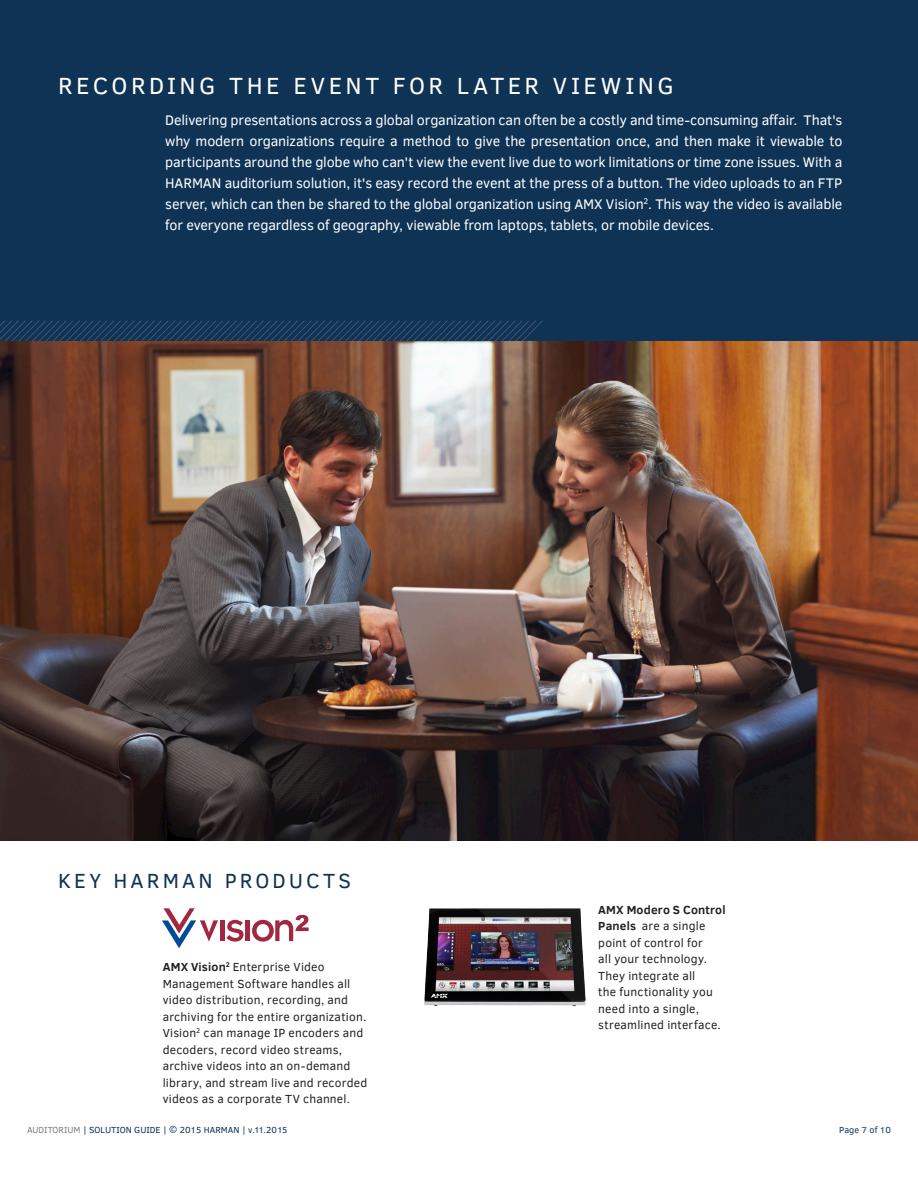
<style>
.page{position:relative;width:918px;height:1188px;background:#fff}
.page>*{position:absolute;margin:0;border:0;box-sizing:border-box;transform-origin:0 0}
.t1{font:24px "Clear Sans";letter-spacing:.145em;color:#fff}
.t2{font:21px "Clear Sans";letter-spacing:.15em;color:#0f3354}
.BODY{font:14.25px/21px "Clear Sans";letter-spacing:-.01em;color:#fff;text-align:justify}
.BODY-2{font:12px/16.5px "Clear Sans";letter-spacing:.015em;color:#231f20}
.t3{font:9px "Clear Sans";color:#0f3354}
.s1{font-weight:700}
.s2{color:#7e7e7f}
</style>
<div class="page">
<div style="left:0;top:0;width:918px;height:341px;background:#0f3354"></div>
<svg style="left:0;top:321px;width:543px;height:20px"></svg>
<svg style="left:162px;top:908px;width:56px;height:40px"></svg>
<svg style="left:226px;top:920px;width:18px;height:22px"></svg>
<svg style="left:252px;top:915px;width:57px;height:27px"></svg>
<hr style="left:220px;top:920px;width:4px;height:21px;background:#a22842">
<hr style="left:246px;top:920px;width:4px;height:21px;background:#a22842">
<img style="left:424px;top:908px;width:162px;height:99px">
<img style="left:0;top:341px;width:918px;height:499px">
<p class="t1" style="left:58px;top:70px;width:617px">RECORDING THE EVENT FOR LATER VIEWING</p>
<p class="BODY" style="left:165px;top:109px;width:679px">Delivering presentations across a global organization can often be a costly and time-consuming affair. That's why modern organizations require a method to give the presentation once, and then make it viewable to participants around the globe who can't view the event live due to work limitations or time zone issues. With a HARMAN auditorium solution, it's easy record the event at the press of a button. The video uploads to an FTP server, which can then be shared to the global organization using AMX Vision<sup>2</sup>. This way the video is available for everyone regardless of geography, viewable from laptops, tablets, or mobile devices.</p>
<p class="t2" style="left:58px;top:867px;width:295px">KEY HARMAN PRODUCTS</p>
<p class="BODY-2" style="left:163px;top:959px;width:206px"><span class="s1">AMX Vision</span><sup>2</sup> Enterprise Video Management Software handles all video distribution, recording, and archiving for the entire organization.<br>Vision<sup>2</sup> can manage IP encoders and decoders, record video streams, archive videos into an on-demand library, and stream live and recorded videos as a corporate TV channel.</p>
<p class="BODY-2" style="left:598px;top:901px;width:129px"><span class="s1">AMX Modero S Control<br>Panels</span> are a single point of control for<br>all your technology.<br>They integrate all<br>the functionality you need into a single, streamlined interface.</p>
<p class="t3" style="left:27px;top:1124px;width:262px"><span class="s2">AUDITORIUM</span> | SOLUTION GUIDE | © 2015 HARMAN | v.11.2015</p>
<p class="t3" style="left:839px;top:1124px;width:53px">Page 7 of 10</p>
</div>
